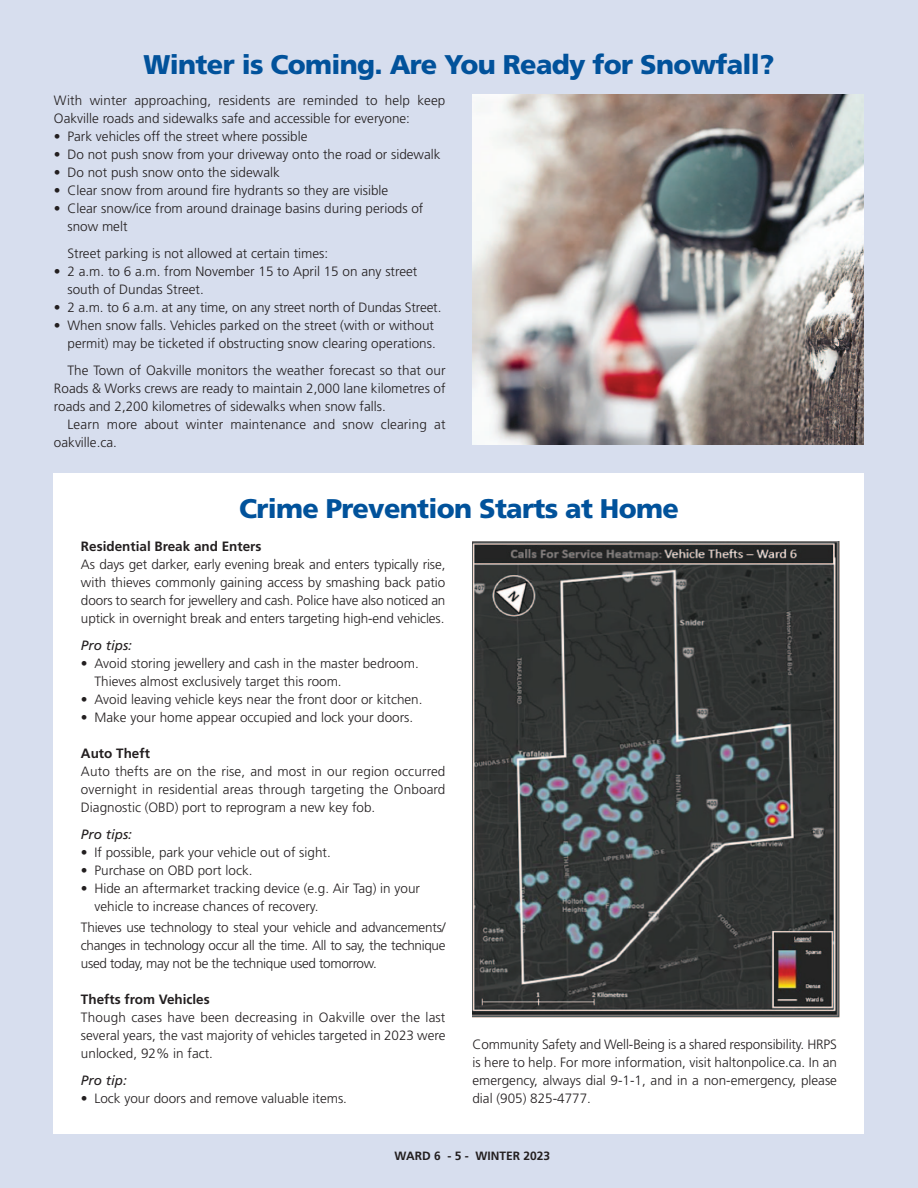
<style>
.page{position:relative;width:918px;height:1188px;background:#d7deee}
.page>*{position:absolute;margin:0;border:0;box-sizing:border-box;transform-origin:0 0}
.t1{font:900 27px "Frutiger";letter-spacing:-.025em;color:#01529b}
.t2{font:300 13.5px/18px "Frutiger";color:#231f20}
.t3{font:700 13.5px "Frutiger";color:#231f20}
.t4{font:italic 13.5px "Frutiger";color:#231f20}
.t5{font:700 12px "Frutiger";color:#231f20}
</style>
<div class="page">
<img style="left:473px;top:95px;width:391px;height:349px">
<div style="left:54px;top:474px;width:810px;height:660px;background:#fff"></div>
<img style="left:472px;top:541px;width:368px;height:476px">
<h1 class="t1" style="left:144px;top:54px;width:632px">Winter is Coming. Are You Ready for Snowfall?</h1>
<p class="t2" style="left:54px;top:92px;width:393px">With winter approaching, residents are reminded to help keep<br>Oakville roads and sidewalks safe and accessible for everyone:</p>
<p class="t2" style="left:54px;top:128px;width:255px">• Park vehicles off the street where possible</p>
<p class="t2" style="left:54px;top:146px;width:388px">• Do not push snow from your driveway onto the road or sidewalk</p>
<p class="t2" style="left:54px;top:164px;width:227px">• Do not push snow onto the sidewalk</p>
<p class="t2" style="left:54px;top:182px;width:336px">• Clear snow from around fire hydrants so they are visible</p>
<p class="t2" style="left:67px;top:200px;width:357px;text-indent:-14px">• Clear snow/ice from around drainage basins during periods of snow melt</p>
<p class="t2" style="left:67px;top:245px;width:262px">Street parking is not allowed at certain times:</p>
<p class="t2" style="left:67px;top:263px;width:351px;text-indent:-14px">• 2 a.m. to 6 a.m. from November 15 to April 15 on any street south of Dundas Street.</p>
<p class="t2" style="left:54px;top:299px;width:389px">• 2 a.m. to 6 a.m. at any time, on any street north of Dundas Street.</p>
<p class="t2" style="left:54px;top:317px;width:383px;text-align:right">• When snow falls. Vehicles parked on the street (with or without permit) may be ticketed if obstructing snow clearing operations.</p>
<p class="t2" style="left:54px;top:362px;width:393px;text-align:justify;text-indent:14px">The Town of Oakville monitors the weather forecast so that our Roads &amp; Works crews are ready to maintain 2,000 lane kilometres of roads and 2,200 kilometres of sidewalks when snow falls.</p>
<p class="t2" style="left:54px;top:416px;width:393px;text-indent:14px">Learn more about winter maintenance and snow clearing at oakville.ca.</p>
<h1 class="t1" style="left:239px;top:498px;width:441px">Crime Prevention Starts at Home</h1>
<p class="t3" style="left:81px;top:541px;width:182px">Residential Break and Enters</p>
<p class="t2" style="left:81px;top:557px;width:366px;text-align:justify">As days get darker, early evening break and enters typically rise, with thieves commonly gaining access by smashing back patio doors to search for jewellery and cash. Police have also noticed an uptick in overnight break and enters targeting high-end vehicles.</p>
<p class="t4" style="left:81px;top:640px;width:53px">Pro tips:</p>
<p class="t2" style="left:94px;top:656px;width:326px;text-indent:-14px">• Avoid storing jewellery and cash in the master bedroom.<br>Thieves almost exclusively target this room.</p>
<p class="t2" style="left:81px;top:692px;width:343px">• Avoid leaving vehicle keys near the front door or kitchen.</p>
<p class="t2" style="left:81px;top:710px;width:334px">• Make your home appear occupied and lock your doors.</p>
<p class="t3" style="left:81px;top:748px;width:71px">Auto Theft</p>
<p class="t2" style="left:81px;top:764px;width:366px;text-align:justify">Auto thefts are on the rise, and most in our region occurred overnight in residential areas through targeting the Onboard Diagnostic (OBD) port to reprogram a new key fob.</p>
<p class="t4" style="left:81px;top:829px;width:53px">Pro tips:</p>
<p class="t2" style="left:81px;top:845px;width:251px">• If possible, park your vehicle out of sight.</p>
<p class="t2" style="left:81px;top:863px;width:173px">• Purchase on OBD port lock.</p>
<p class="t2" style="left:94px;top:881px;width:327px;text-indent:-14px">• Hide an aftermarket tracking device (e.g. Air Tag) in your vehicle to increase chances of recovery.</p>
<p class="t2" style="left:81px;top:920px;width:366px;text-align:justify">Thieves use technology to steal your vehicle and advancements/ changes in technology occur all the time. All to say, the technique used today, may not be the technique used tomorrow.</p>
<p class="t3" style="left:81px;top:994px;width:130px">Thefts from Vehicles</p>
<p class="t2" style="left:81px;top:1010px;width:366px;text-align:justify">Though cases have been decreasing in Oakville over the last several years, the vast majority of vehicles targeted in 2023 were unlocked, 92% in fact.</p>
<p class="t4" style="left:81px;top:1075px;width:47px">Pro tip:</p>
<p class="t2" style="left:81px;top:1091px;width:268px">• Lock your doors and remove valuable items.</p>
<p class="t2" style="left:472px;top:1036px;width:366px;text-align:justify">Community Safety and Well-Being is a shared responsibility. HRPS is here to help. For more information, visit haltonpolice.ca. In an emergency, always dial 9-1-1, and in a non-emergency, please dial (905) 825-4777.</p>
<p class="t5" style="left:395px;top:1150px;width:157px">WARD 6 - 5 - WINTER 2023</p>
</div>
